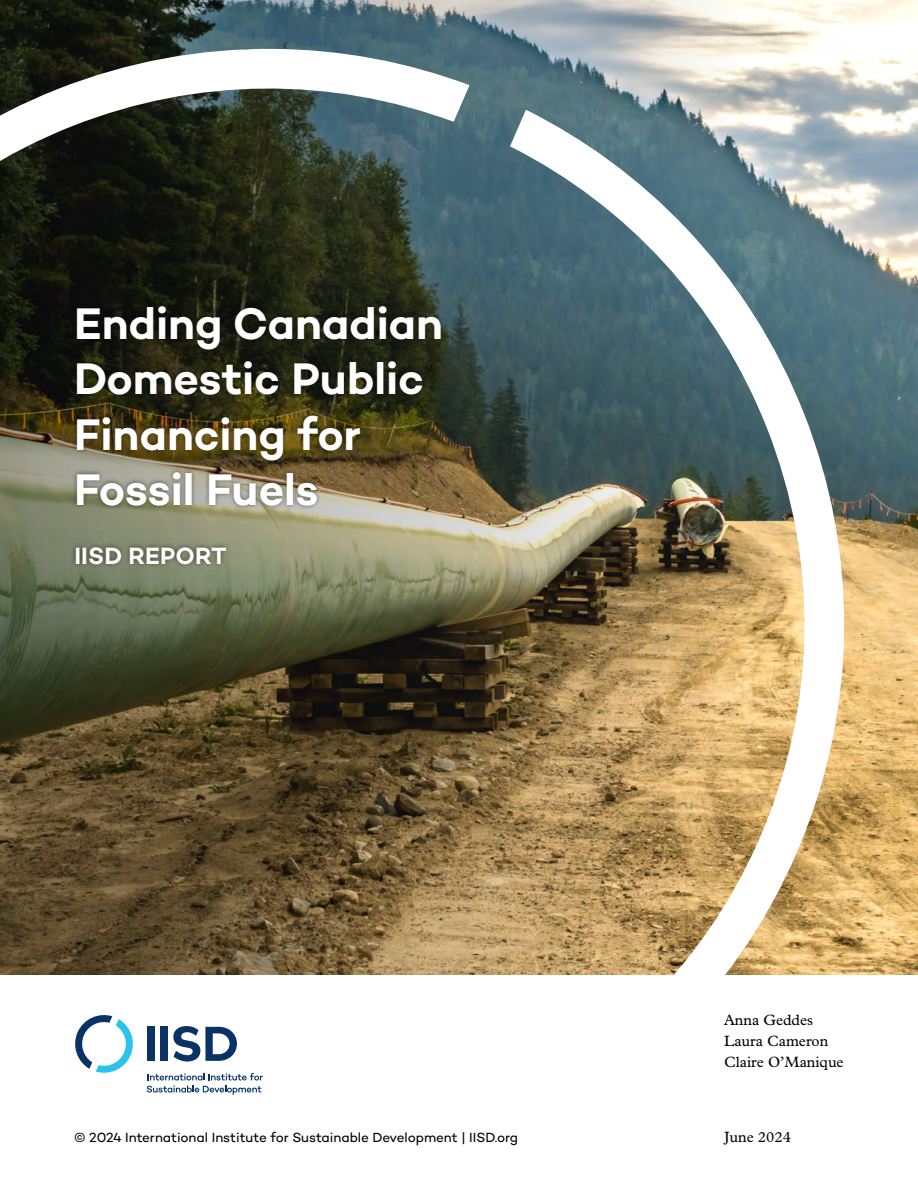
<style>
.page{position:relative;width:918px;height:1188px;background:#fff}
.page>*{position:absolute;margin:0;border:0;box-sizing:border-box;transform-origin:0 0}
.Cover_H1__title{font:600 45px/55.5px "Campton";letter-spacing:-.005em;color:#fff}
.Cover_H3{font:600 24px "Campton";letter-spacing:.01em;color:#fff}
.Authors_Date{font:15px "Plantin MT Pro";color:#000}
.Running_header{font:13.5px "Campton";letter-spacing:-.005em;color:#000}
</style>
<div class="page">
<img style="left:742px;top:0;width:176px;height:974px">
<svg style="left:0;top:0;width:742px;height:110px;background:#738285"></svg>
<svg style="left:0;top:48px;width:470px;height:927px"></svg>
<img style="left:68px;top:110px;width:777px;height:865px">
<div style="left:70px;top:300px;width:376px;height:270px;background:#000;opacity:.5"></div>
<svg style="left:75px;top:1015px;width:58px;height:58px"></svg>
<svg style="left:147px;top:1073px;width:116px;height:22px"></svg>
<div style="left:147px;top:1027px;width:8px;height:34px;background:#093266"></div>
<div style="left:161px;top:1027px;width:7px;height:34px;background:#093266"></div>
<svg style="left:173px;top:1026px;width:64px;height:36px"></svg>
<p class="Cover_H1__title" style="left:74px;top:295px;width:370px">Ending Canadian<br>Domestic Public<br>Financing for<br>Fossil Fuels</p>
<p class="Cover_H3" style="left:74px;top:540px;width:154px">IISD REPORT</p>
<p class="Authors_Date" style="left:724px;top:1011px;width:91px">Anna Geddes</p>
<p class="Authors_Date" style="left:724px;top:1032px;width:106px">Laura Cameron</p>
<p class="Authors_Date" style="left:724px;top:1054px;width:121px">Claire O’Manique</p>
<p class="Running_header" style="left:74px;top:1129px;width:445px">© 2024 International Institute for Sustainable Development | IISD.org</p>
<p class="Authors_Date" style="left:724px;top:1129px;width:68px">June 2024</p>
</div>
